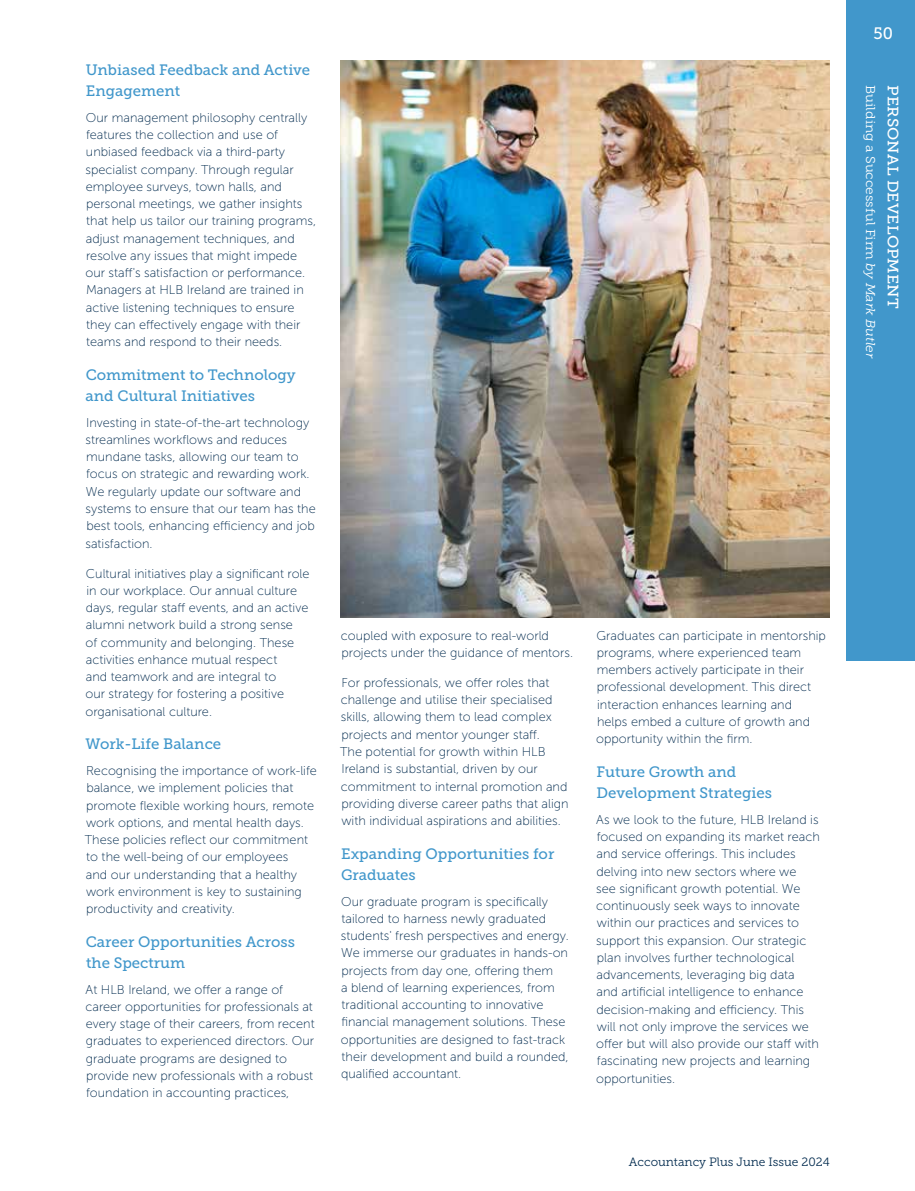
<style>
.page{position:relative;width:915px;height:1191px;background:#fff}
.page>*{position:absolute;margin:0;border:0;box-sizing:border-box;transform-origin:0 0}
.t1{font:16.5px "Museo Slab 500";color:#fff}
.t2{font:15px/21px "Museo Slab 500";color:#4197cb}
.t3{font:15px "Museo Slab 500";letter-spacing:.01em;color:#fff;scale:1.07 1}
.t4{font:12.75px/17.2px "Museo Sans 100";color:#002a4e}
.t5{font:12.75px "Museo Slab 300";color:#fff;scale:1.07 1}
.t6{font:12px "Museo Slab 300";color:#002a4e}
.s1{font-style:italic}
</style>
<div class="page">
<img style="left:340px;top:61px;width:489px;height:556px">
<div style="left:846px;top:0;width:68px;height:660px;background:#4197cb"></div>
<p class="t2" style="left:86px;top:59px;width:226px">Unbiased Feedback and Active<br>Engagement</p>
<p class="t4" style="left:85px;top:109px;width:232px">Our management philosophy centrally features the collection and use of unbiased feedback via a third-party specialist company. Through regular employee surveys, town halls, and personal meetings, we gather insights that help us tailor our training programs, adjust management techniques, and resolve any issues that might impede our staff's satisfaction or performance.<br>Managers at HLB Ireland are trained in active listening techniques to ensure they can effectively engage with their teams and respond to their needs.</p>
<p class="t2" style="left:86px;top:364px;width:212px">Commitment to Technology and Cultural Initiatives</p>
<p class="t4" style="left:85px;top:414px;width:231px">Investing in state-of-the-art technology streamlines workflows and reduces mundane tasks, allowing our team to focus on strategic and rewarding work.<br>We regularly update our software and systems to ensure that our team has the best tools, enhancing efficiency and job satisfaction.</p>
<p class="t4" style="left:85px;top:564px;width:225px">Cultural initiatives play a significant role in our workplace. Our annual culture days, regular staff events, and an active alumni network build a strong sense<br>of community and belonging. These activities enhance mutual respect<br>and teamwork and are integral to<br>our strategy for fostering a positive organisational culture.</p>
<p class="t2" style="left:86px;top:733px;width:137px">Work-Life Balance</p>
<p class="t4" style="left:85px;top:762px;width:233px">Recognising the importance of work-life balance, we implement policies that promote flexible working hours, remote work options, and mental health days.<br>These policies reflect our commitment to the well-being of our employees<br>and our understanding that a healthy work environment is key to sustaining productivity and creativity.</p>
<p class="t2" style="left:86px;top:931px;width:211px">Career Opportunities Across the Spectrum</p>
<p class="t4" style="left:85px;top:980px;width:231px">At HLB Ireland, we offer a range of career opportunities for professionals at every stage of their careers, from recent graduates to experienced directors. Our graduate programs are designed to provide new professionals with a robust foundation in accounting practices,</p>
<p class="t4" style="left:340px;top:627px;width:234px">coupled with exposure to real-world projects under the guidance of mentors.</p>
<p class="t4" style="left:340px;top:674px;width:230px">For professionals, we offer roles that challenge and utilise their specialised skills, allowing them to lead complex projects and mentor younger staff.<br>The potential for growth within HLB Ireland is substantial, driven by our commitment to internal promotion and providing diverse career paths that align with individual aspirations and abilities.</p>
<p class="t2" style="left:341px;top:843px;width:215px">Expanding Opportunities for<br>Graduates</p>
<p class="t4" style="left:341px;top:892px;width:229px">Our graduate program is specifically tailored to harness newly graduated students' fresh perspectives and energy.<br>We immerse our graduates in hands-on projects from day one, offering them<br>a blend of learning experiences, from traditional accounting to innovative financial management solutions. These opportunities are designed to fast-track their development and build a rounded, qualified accountant.</p>
<p class="t4" style="left:596px;top:627px;width:231px">Graduates can participate in mentorship programs, where experienced team members actively participate in their professional development. This direct interaction enhances learning and<br>helps embed a culture of growth and opportunity within the firm.</p>
<p class="t2" style="left:596px;top:761px;width:177px">Future Growth and<br>Development Strategies</p>
<p class="t4" style="left:596px;top:811px;width:225px">As we look to the future, HLB Ireland is focused on expanding its market reach and service offerings. This includes delving into new sectors where we<br>see significant growth potential. We continuously seek ways to innovate within our practices and services to support this expansion. Our strategic plan involves further technological advancements, leveraging big data<br>and artificial intelligence to enhance decision-making and efficiency. This will not only improve the services we offer but will also provide our staff with fascinating new projects and learning opportunities.</p>
<p class="t6" style="left:628px;top:1155px;width:202px">Accountancy Plus June Issue 2024</p>
<p class="t1" style="left:873px;top:24px;width:21px">50</p>
<p class="t5" style="left:877px;top:85px;width:257px;rotate:90deg">Building a Successful Firm <span class="s1">by Mark Butler</span></p>
<p class="t3" style="left:901px;top:85px;width:210px;rotate:90deg">PERSONAL DEVELOPMENT</p>
</div>
